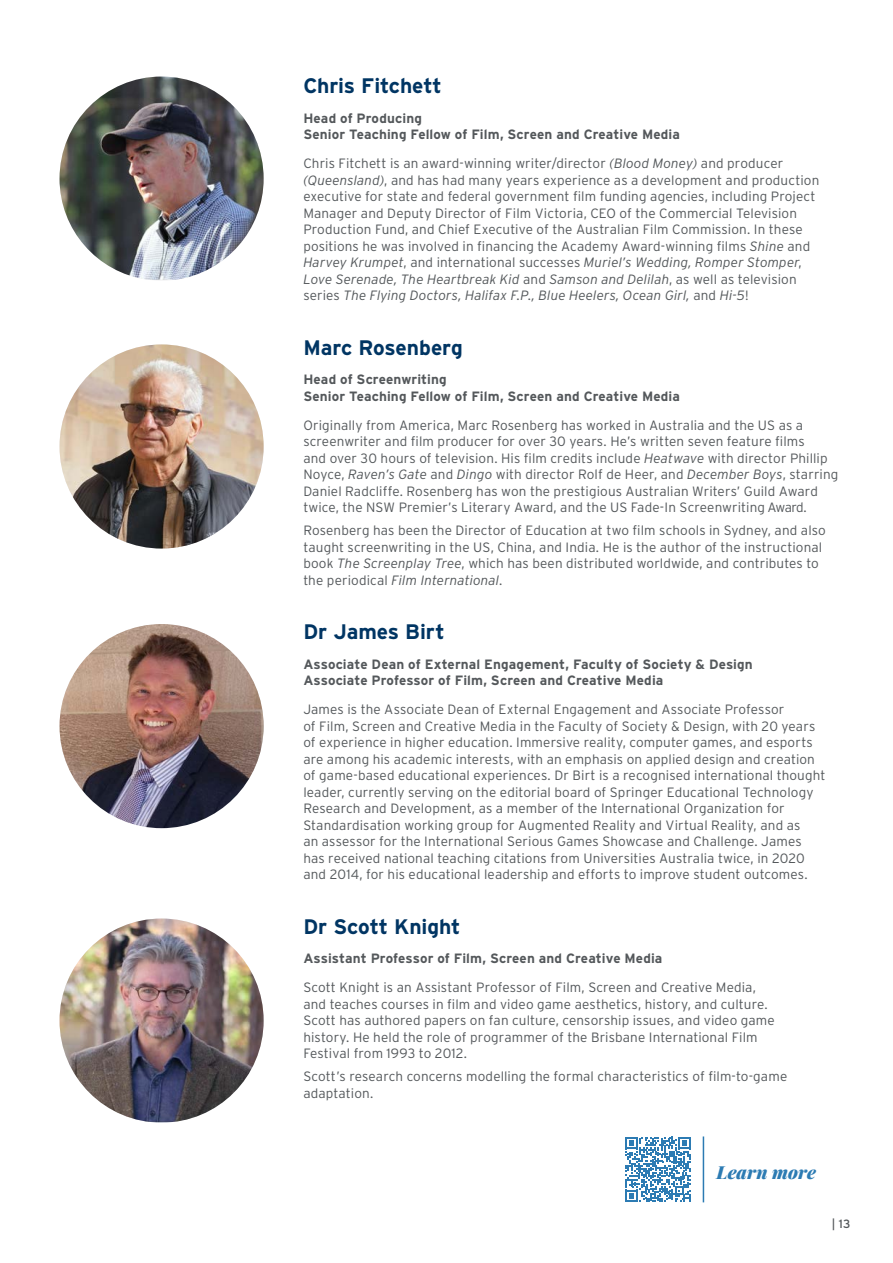
<style>
.page{position:relative;width:893px;height:1263px;background:#fff}
.page>*{position:absolute;margin:0;border:0;box-sizing:border-box;transform-origin:0 0}
.t1{font:700 21px "Interstate";letter-spacing:-.005em;color:#003563}
.t2{font:italic 18px "Playfair Display";color:#2c7bb3}
.t3{font:300 13.5px/16.5px "Interstate";letter-spacing:.01em;color:#54585b}
.t4{font:700 13.5px/16.5px "Interstate";letter-spacing:.01em;color:#54585b}
.t5{font:12px "Interstate";color:#54585b}
.s1{font-style:italic}
</style>
<div class="page">
<img style="left:60px;top:344px;width:204px;height:205px;border-radius:102px">
<img style="left:60px;top:624px;width:204px;height:204px;border-radius:102px">
<img style="left:60px;top:918px;width:204px;height:205px;border-radius:102px">
<img style="left:60px;top:77px;width:204px;height:203px">
<svg style="left:625px;top:1137px;width:66px;height:65px"></svg>
<hr style="left:703px;top:1136px;width:1px;height:66px;background:#2c7bb3">
<h1 class="t1" style="left:303px;top:73px;width:140px">Chris Fitchett</h1>
<p class="t4" style="left:303px;top:109px;width:378px">Head of Producing<br>Senior Teaching Fellow of Film, Screen and Creative Media</p>
<p class="t3" style="left:303px;top:155px;width:517px">Chris Fitchett is an award-winning writer/director <span class="s1">(Blood Money)</span> and producer <span class="s1">(Queensland)</span>, and has had many years experience as a development and production executive for state and federal government film funding agencies, including Project Manager and Deputy Director of Film Victoria, CEO of the Commercial Television Production Fund, and Chief Executive of the Australian Film Commission. In these positions he was involved in financing the Academy Award-winning films <span class="s1">Shine</span> and <span class="s1">Harvey Krumpet</span>, and international successes <span class="s1">Muriel’s Wedding, Romper Stomper</span>, <span class="s1">Love Serenade, The Heartbreak Kid</span> and <span class="s1">Samson and Delilah</span>, as well as television series <span class="s1">The Flying Doctors, Halifax F.P., Blue Heelers, Ocean Girl,</span> and <span class="s1">Hi-5</span>!</p>
<h1 class="t1" style="left:303px;top:335px;width:161px">Marc Rosenberg</h1>
<p class="t4" style="left:303px;top:371px;width:378px">Head of Screenwriting<br>Senior Teaching Fellow of Film, Screen and Creative Media</p>
<p class="t3" style="left:303px;top:417px;width:537px">Originally from America, Marc Rosenberg has worked in Australia and the US as a screenwriter and film producer for over 30 years. He’s written seven feature films<br>and over 30 hours of television. His film credits include <span class="s1">Heatwave</span> with director Phillip Noyce, <span class="s1">Raven’s Gate</span> and <span class="s1">Dingo</span> with director Rolf de Heer, and <span class="s1">December Boys</span>, starring Daniel Radcliffe. Rosenberg has won the prestigious Australian Writers’ Guild Award twice, the NSW Premier’s Literary Award, and the US Fade-In Screenwriting Award.</p>
<p class="t3" style="left:303px;top:522px;width:524px">Rosenberg has been the Director of Education at two film schools in Sydney, and also taught screenwriting in the US, China, and India. He is the author of the instructional book <span class="s1">The Screenplay Tree</span>, which has been distributed worldwide, and contributes to the periodical <span class="s1">Film International</span>.</p>
<h1 class="t1" style="left:303px;top:619px;width:143px">Dr James Birt</h1>
<p class="t4" style="left:303px;top:655px;width:451px">Associate Dean of External Engagement, Faculty of Society &amp; Design<br>Associate Professor of Film, Screen and Creative Media</p>
<p class="t3" style="left:303px;top:701px;width:524px">James is the Associate Dean of External Engagement and Associate Professor<br>of Film, Screen and Creative Media in the Faculty of Society &amp; Design, with 20 years of experience in higher education. Immersive reality, computer games, and esports are among his academic interests, with an emphasis on applied design and creation of game-based educational experiences. Dr Birt is a recognised international thought leader, currently serving on the editorial board of Springer Educational Technology Research and Development, as a member of the International Organization for Standardisation working group for Augmented Reality and Virtual Reality, and as<br>an assessor for the International Serious Games Showcase and Challenge. James has received national teaching citations from Universities Australia twice, in 2020 and 2014, for his educational leadership and efforts to improve student outcomes.</p>
<h1 class="t1" style="left:303px;top:914px;width:159px">Dr Scott Knight</h1>
<p class="t4" style="left:303px;top:950px;width:361px">Assistant Professor of Film, Screen and Creative Media</p>
<p class="t3" style="left:303px;top:979px;width:473px">Scott Knight is an Assistant Professor of Film, Screen and Creative Media, and teaches courses in film and video game aesthetics, history, and culture.<br>Scott has authored papers on fan culture, censorship issues, and video game history. He held the role of programmer of the Brisbane International Film Festival from 1993 to 2012.</p>
<p class="t3" style="left:303px;top:1068px;width:485px">Scott’s research concerns modelling the formal characteristics of film-to-game adaptation.</p>
<h2 class="t2" style="left:717px;top:1158px;width:101px">Learn more</h2>
<p class="t5" style="left:832px;top:1216px;width:20px">| 13</p>
</div>
